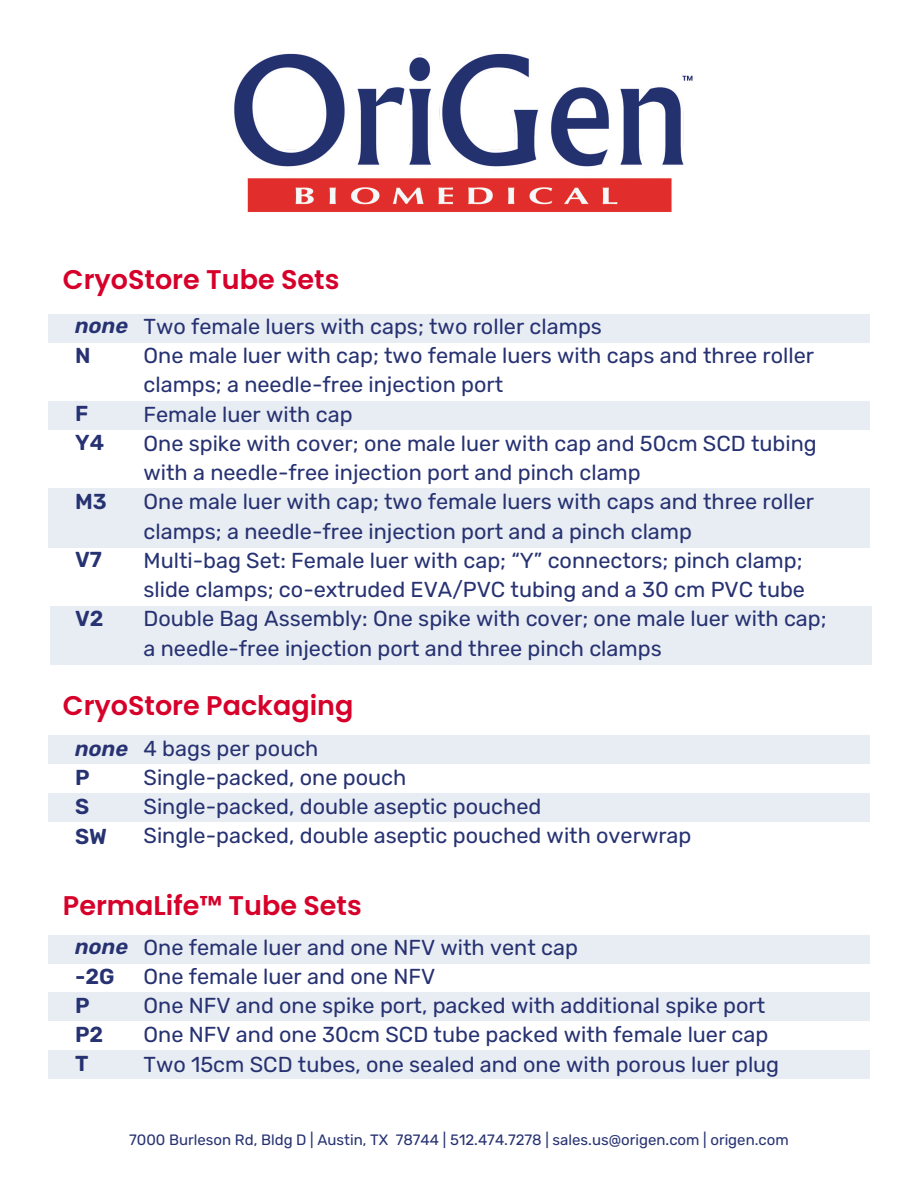
<style>
.page{position:relative;width:918px;height:1188px;background:#fff}
.page>*{position:absolute;margin:0;border:0;box-sizing:border-box;transform-origin:0 0}
.t1{font:600 27px "Poppins";color:#d6002a}
.t2{font:21.6px/29.2px "Rubik";color:#273272}
.t3{font:600 21.6px/29.2px "Rubik";color:#273272}
.t4{font:italic 600 21.6px/29.2px "Rubik";color:#273272}
.t5{font:15px "Rubik";color:#273272}
.s1{font-style:normal}
.s2{font-style:italic}
</style>
<div class="page">
<img style="left:234px;top:51px;width:459px;height:161px">
<div style="left:48px;top:314px;width:822px;height:29px;background:#e8edf3"></div>
<div style="left:48px;top:401px;width:822px;height:29px;background:#e8edf3"></div>
<div style="left:48px;top:488px;width:822px;height:60px;background:#e8edf3"></div>
<div style="left:51px;top:606px;width:821px;height:58px;background:#e8edf3"></div>
<div style="left:48px;top:735px;width:822px;height:29px;background:#e8edf3"></div>
<div style="left:48px;top:793px;width:822px;height:29px;background:#e8edf3"></div>
<div style="left:48px;top:935px;width:822px;height:29px;background:#e8edf3"></div>
<div style="left:48px;top:992px;width:822px;height:28px;background:#e8edf3"></div>
<div style="left:48px;top:1050px;width:822px;height:29px;background:#e8edf3"></div>
<h1 class="t1" style="left:63px;top:260px;width:278px">CryoStore Tube Sets</h1>
<h3 class="t4" style="left:75px;top:311px;width:55px">none<br><span class="s1">N</span></h3>
<h4 class="t2" style="left:144px;top:312px;width:685px">Two female luers with caps; two roller clamps<br>One male luer with cap; two female luers with caps and three roller clamps; a needle-free injection port<br>Female luer with cap<br>One spike with cover; one male luer with cap and 50cm SCD tubing with a needle-free injection port and pinch clamp<br>One male luer with cap; two female luers with caps and three roller clamps; a needle-free injection port and a pinch clamp<br>Multi-bag Set: Female luer with cap; “Y” connectors; pinch clamp; slide clamps; co-extruded EVA/PVC tubing and a 30 cm PVC tube Double Bag Assembly: One spike with cover; one male luer with cap; a needle-free injection port and three pinch clamps</h4>
<h1 class="t1" style="left:63px;top:687px;width:292px">CryoStore Packaging</h1>
<h4 class="t4" style="left:75px;top:734px;width:55px">none<br><span class="s1">P<br>S<br>SW</span></h4>
<h3 class="t2" style="left:144px;top:734px;width:549px">4 bags per pouch<br>Single-packed, one pouch<br>Single-packed, double aseptic pouched Single-packed, double aseptic pouched with overwrap</h3>
<h2 class="t3" style="left:75px;top:399px;width:30px">F<br>Y4</h2>
<h2 class="t3" style="left:75px;top:487px;width:33px">M3</h2>
<h2 class="t3" style="left:75px;top:545px;width:28px">V7</h2>
<h2 class="t3" style="left:75px;top:604px;width:30px">V2</h2>
<h1 class="t1" style="left:63px;top:887px;width:300px">PermaLife™ Tube Sets</h1>
<h3 class="t3" style="left:75px;top:932px;width:55px"><span class="s2">none </span>-2G<br>P<br>P2<br>T</h3>
<h4 class="t2" style="left:144px;top:933px;width:637px">One female luer and one NFV with vent cap<br>One female luer and one NFV<br>One NFV and one spike port, packed with additional spike port One NFV and one 30cm SCD tube packed with female luer cap Two 15cm SCD tubes, one sealed and one with porous luer plug</h4>
<p class="t5" style="left:129px;top:1131px;width:661px">7000 Burleson Rd, Bldg D | Austin, TX 78744 | 512.474.7278 | sales.us@origen.com | origen.com</p>
</div>
